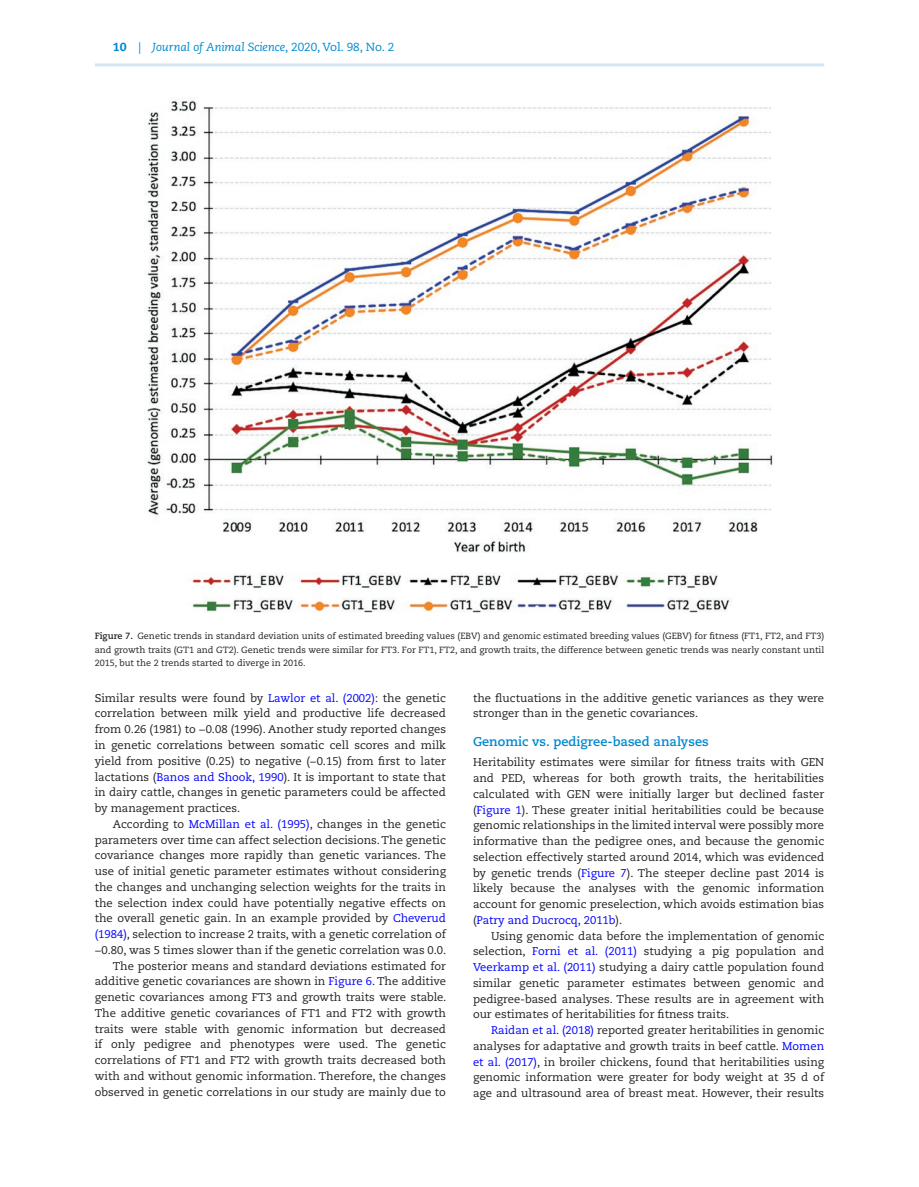
<style>
.page{position:relative;width:919px;height:1187px;background:#fff}
.page>*{position:absolute;margin:0;border:0;box-sizing:border-box;transform-origin:0 0}
.t1{font:700 12.75px "Caecilia LT Std";color:#0089cf}
.t2{font:italic 11.7px "Caecilia LT Std";color:#0089cf}
.t3{font:11.25px/15.8px "Caecilia LT Std";color:#231f20;text-align:justify}
.t4{font:9px/13.5px "Caecilia LT Std";color:#231f20;text-align:justify}
.s1{font-weight:800;font-style:normal}
.s2{font-style:normal}
.s3{font-weight:700}
.s4{color:#00f}
</style>
<div class="page">
<hr style="left:95px;top:63px;width:729px;height:3px;background:#d4e6f6">
<img style="left:145px;top:100px;width:628px;height:513px">
<p class="t2" style="left:113px;top:41px;width:283px"><span class="s1">10</span> <span class="s2">|</span> Journal of Animal Science<span class="s2">, 2020, Vol. 98, No. 2</span></p>
<p class="t4" style="left:95px;top:629px;width:731px"><span class="s3">Figure 7.</span> Genetic trends in standard deviation units of estimated breeding values (EBV) and genomic estimated breeding values (GEBV) for fitness (FT1, FT2, and FT3) and growth traits (GT1 and GT2). Genetic trends were similar for FT3. For FT1, FT2, and growth traits, the difference between genetic trends was nearly constant until 2015, but the 2 trends started to diverge in 2016.</p>
<p class="t3" style="left:95px;top:690px;width:353px">Similar results were found by <span class="s4">Lawlor et al. (2002)</span>: the genetic correlation between milk yield and productive life decreased from 0.26 (1981) to −0.08 (1996). Another study reported changes in genetic correlations between somatic cell scores and milk yield from positive (0.25) to negative (−0.15) from first to later lactations (<span class="s4">Banos and Shook, 1990</span>). It is important to state that in dairy cattle, changes in genetic parameters could be affected by management practices.</p>
<p class="t3" style="left:95px;top:816px;width:353px;text-align:right">According to <span class="s4">McMillan et al. (1995)</span>, changes in the genetic parameters over time can affect selection decisions. The genetic covariance changes more rapidly than genetic variances. The use of initial genetic parameter estimates without considering the changes and unchanging selection weights for the traits in the selection index could have potentially negative effects on the overall genetic gain. In an example provided by <span class="s4">Cheverud (1984)</span>, selection to increase 2 traits, with a genetic correlation of −0.80, was 5 times slower than if the genetic correlation was 0.0.<br>The posterior means and standard deviations estimated for additive genetic covariances are shown in <span class="s4">Figure 6</span>. The additive genetic covariances among FT3 and growth traits were stable.<br>The additive genetic covariances of FT1 and FT2 with growth traits were stable with genomic information but decreased if only pedigree and phenotypes were used. The genetic correlations of FT1 and FT2 with growth traits decreased both with and without genomic information. Therefore, the changes observed in genetic correlations in our study are mainly due to</p>
<p class="t3" style="left:473px;top:690px;width:352px">the fluctuations in the additive genetic variances as they were stronger than in the genetic covariances.</p>
<p class="t1" style="left:473px;top:734px;width:237px">Genomic vs. pedigree-based analyses</p>
<p class="t3" style="left:473px;top:754px;width:353px">Heritability estimates were similar for fitness traits with GEN and PED, whereas for both growth traits, the heritabilities calculated with GEN were initially larger but declined faster (<span class="s4">Figure 1</span>). These greater initial heritabilities could be because genomic relationships in the limited interval were possibly more informative than the pedigree ones, and because the genomic selection effectively started around 2014, which was evidenced by genetic trends (<span class="s4">Figure 7</span>). The steeper decline past 2014 is likely because the analyses with the genomic information account for genomic preselection, which avoids estimation bias (<span class="s4">Patry and Ducrocq, 2011b</span>).</p>
<p class="t3" style="left:473px;top:927px;width:352px;text-indent:18px">Using genomic data before the implementation of genomic selection, <span class="s4">Forni et al. (2011)</span> studying a pig population and <span class="s4">Veerkamp et al. (2011)</span> studying a dairy cattle population found similar genetic parameter estimates between genomic and pedigree-based analyses. These results are in agreement with our estimates of heritabilities for fitness traits.</p>
<p class="t3" style="left:473px;top:1022px;width:353px;text-indent:18px"><span class="s4">Raidan et al. (2018)</span> reported greater heritabilities in genomic analyses for adaptative and growth traits in beef cattle. <span class="s4">Momen et al. (2017)</span>, in broiler chickens, found that heritabilities using genomic information were greater for body weight at 35 d of age and ultrasound area of breast meat. However, their results</p>
</div>
